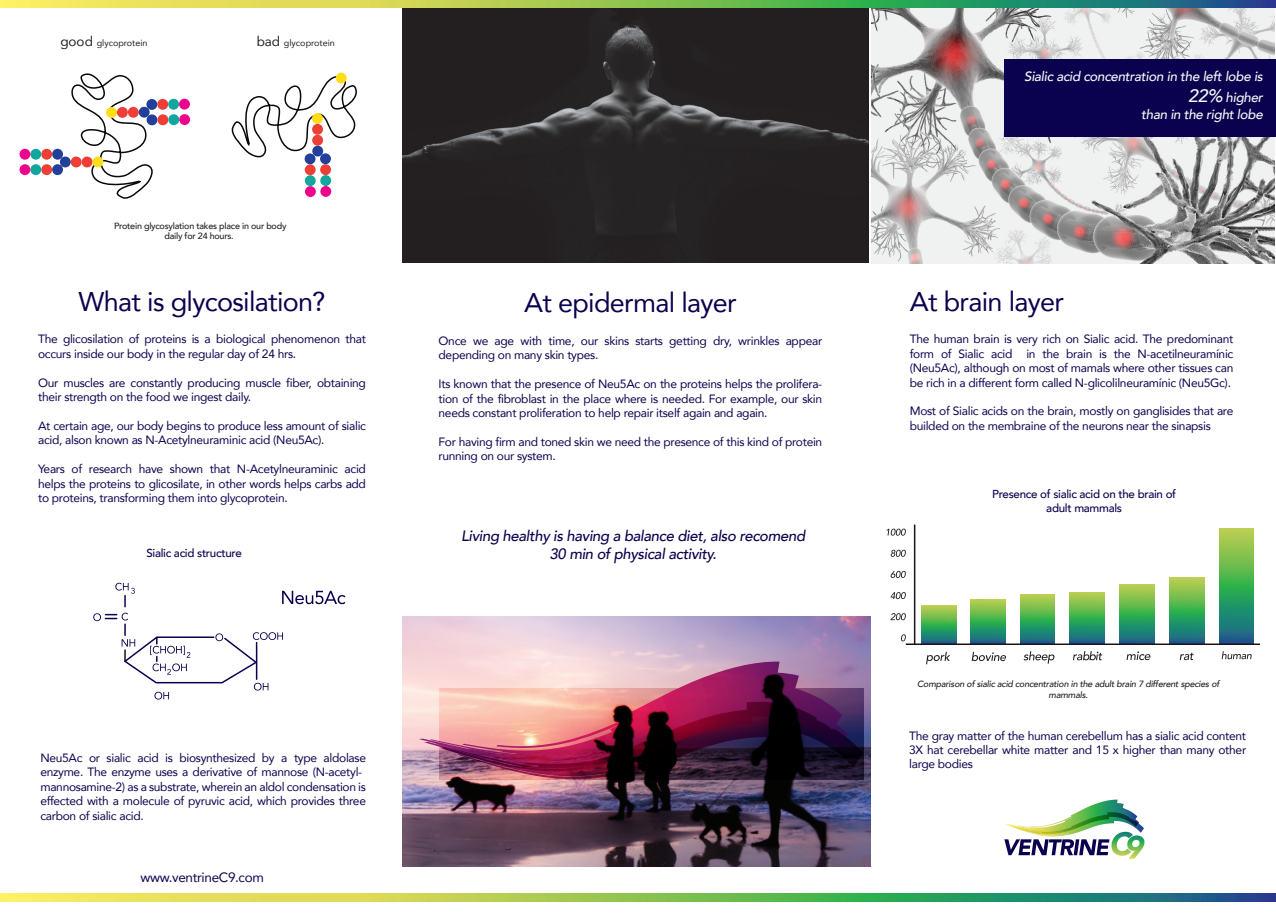
<style>
.page{position:relative;width:1276px;height:915px;background:#fff}
.page>*{position:absolute;margin:0;border:0;box-sizing:border-box;transform-origin:0 0}
.t1{font:27px "Avenir";letter-spacing:-.025em;color:#0a024e}
.t2{font:italic 500 15px/18px "Avenir";letter-spacing:-.025em;color:#0a024e;text-align:center}
.t3{font:italic 500 13.5px/21.6px "Avenir";letter-spacing:-.025em;color:#f6f8f8;text-align:right}
.t4{font:13.5px "Avenir";letter-spacing:-.025em;color:#0a024e}
.t5{font:12px/14.4px "Avenir";letter-spacing:-.025em;color:#0a024e}
.t6{font:500 11.55px/14px "Avenir";letter-spacing:-.025em;color:#0a024e;text-align:center}
.t7{font:italic 500 9px/10.8px "Avenir";letter-spacing:-.025em;color:#231f20;text-align:center}
.t8{font:500 9px/10.8px "Avenir";letter-spacing:-.025em;color:#231f20;text-align:center}
.t9{font:9px "Avenir";color:#231f20}
.s1{font-size:13.5px}
.s2{font-size:18px}
</style>
<div class="page">
<svg style="left:1004px;top:799px;width:140px;height:59px"></svg>
<svg style="left:0;top:893px;width:1276px;height:8px"></svg>
<svg style="left:69px;top:73px;width:90px;height:126px"></svg>
<div style="left:117px;top:107px;width:11px;height:11px;background:#ee3e35;border-radius:50%"></div>
<div style="left:128px;top:107px;width:11px;height:11px;background:#ee3e35;border-radius:50%"></div>
<div style="left:139px;top:107px;width:11px;height:11px;background:#223f99;border-radius:50%"></div>
<div style="left:147px;top:114px;width:10px;height:11px;background:#223f99;border-radius:50%"></div>
<div style="left:146px;top:99px;width:11px;height:11px;background:#223f99;border-radius:50%"></div>
<div style="left:157px;top:114px;width:11px;height:11px;background:#ee3e35;border-radius:50%"></div>
<div style="left:157px;top:99px;width:11px;height:11px;background:#ee3e35;border-radius:50%"></div>
<div style="left:168px;top:114px;width:11px;height:11px;background:#12a79d;border-radius:50%"></div>
<div style="left:168px;top:99px;width:11px;height:11px;background:#12a79d;border-radius:50%"></div>
<div style="left:179px;top:114px;width:11px;height:11px;background:#ed028c;border-radius:50%"></div>
<div style="left:179px;top:99px;width:11px;height:11px;background:#ed028c;border-radius:50%"></div>
<div style="left:106px;top:107px;width:11px;height:11px;background:#ffdd17;border-radius:50%"></div>
<div style="left:82px;top:156px;width:11px;height:11px;background:#ee3e35;border-radius:50%"></div>
<div style="left:71px;top:156px;width:11px;height:11px;background:#ee3e35;border-radius:50%"></div>
<div style="left:60px;top:156px;width:11px;height:11px;background:#223f99;border-radius:50%"></div>
<div style="left:52px;top:149px;width:11px;height:11px;background:#223f99;border-radius:50%"></div>
<div style="left:52px;top:164px;width:11px;height:11px;background:#223f99;border-radius:50%"></div>
<div style="left:41px;top:149px;width:11px;height:11px;background:#ee3e35;border-radius:50%"></div>
<div style="left:41px;top:164px;width:11px;height:11px;background:#ee3e35;border-radius:50%"></div>
<div style="left:30px;top:149px;width:11px;height:11px;background:#12a79d;border-radius:50%"></div>
<div style="left:30px;top:164px;width:11px;height:11px;background:#12a79d;border-radius:50%"></div>
<div style="left:20px;top:149px;width:10px;height:11px;background:#ed028c;border-radius:50%"></div>
<div style="left:20px;top:164px;width:10px;height:11px;background:#ed028c;border-radius:50%"></div>
<div style="left:93px;top:156px;width:10px;height:11px;background:#ffdd17;border-radius:50%"></div>
<svg style="left:231px;top:73px;width:126px;height:90px"></svg>
<div style="left:312px;top:124px;width:11px;height:11px;background:#ee3e35;border-radius:50%"></div>
<div style="left:312px;top:135px;width:11px;height:11px;background:#ee3e35;border-radius:50%"></div>
<div style="left:312px;top:145px;width:11px;height:11px;background:#223f99;border-radius:50%"></div>
<div style="left:305px;top:153px;width:10px;height:11px;background:#223f99;border-radius:50%"></div>
<div style="left:320px;top:153px;width:11px;height:11px;background:#223f99;border-radius:50%"></div>
<div style="left:305px;top:164px;width:11px;height:11px;background:#ee3e35;border-radius:50%"></div>
<div style="left:320px;top:164px;width:11px;height:11px;background:#ee3e35;border-radius:50%"></div>
<div style="left:305px;top:175px;width:11px;height:11px;background:#12a79d;border-radius:50%"></div>
<div style="left:320px;top:175px;width:11px;height:11px;background:#12a79d;border-radius:50%"></div>
<div style="left:305px;top:186px;width:11px;height:11px;background:#ed028c;border-radius:50%"></div>
<div style="left:320px;top:186px;width:11px;height:11px;background:#ed028c;border-radius:50%"></div>
<div style="left:312px;top:113px;width:11px;height:11px;background:#ffdd17;border-radius:50%"></div>
<div style="left:336px;top:73px;width:11px;height:10px;background:#ffdd17;border-radius:50%"></div>
<img style="left:872px;top:8px;width:403px;height:256px">
<div style="left:1003px;top:59px;width:273px;height:78px;background:#0a024e"></div>
<img style="left:402px;top:8px;width:467px;height:254px">
<img style="left:402px;top:616px;width:468px;height:249px">
<img style="left:418px;top:661px;width:445px;height:118px">
<svg style="left:1221px;top:651px;width:30px;height:8px"></svg>
<svg style="left:1180px;top:652px;width:13px;height:7px"></svg>
<svg style="left:1126px;top:651px;width:24px;height:9px"></svg>
<svg style="left:1073px;top:651px;width:29px;height:9px"></svg>
<svg style="left:1023px;top:651px;width:31px;height:12px"></svg>
<svg style="left:971px;top:651px;width:35px;height:10px"></svg>
<svg style="left:926px;top:651px;width:24px;height:13px"></svg>
<svg style="left:922px;top:605px;width:34px;height:38px"></svg>
<svg style="left:970px;top:599px;width:35px;height:44px"></svg>
<svg style="left:1020px;top:594px;width:35px;height:49px"></svg>
<svg style="left:1070px;top:592px;width:34px;height:51px"></svg>
<svg style="left:1120px;top:584px;width:34px;height:59px"></svg>
<svg style="left:1169px;top:577px;width:35px;height:66px"></svg>
<svg style="left:1219px;top:528px;width:34px;height:115px"></svg>
<svg style="left:886px;top:528px;width:20px;height:7px"></svg>
<svg style="left:890px;top:549px;width:16px;height:7px"></svg>
<svg style="left:890px;top:570px;width:16px;height:7px"></svg>
<svg style="left:890px;top:592px;width:16px;height:7px"></svg>
<svg style="left:890px;top:613px;width:16px;height:7px"></svg>
<svg style="left:901px;top:634px;width:5px;height:7px"></svg>
<hr style="left:906px;top:643px;width:354px;height:1px;background:#1a1415">
<hr style="left:914px;top:524px;width:1px;height:120px;background:#1a1415">
<svg style="left:0;top:0;width:1276px;height:8px"></svg>
<svg style="left:282px;top:590px;width:63px;height:14px"></svg>
<svg style="left:154px;top:691px;width:15px;height:8px"></svg>
<svg style="left:215px;top:632px;width:68px;height:58px"></svg>
<svg style="left:93px;top:612px;width:97px;height:72px"></svg>
<hr style="left:157px;top:636px;width:57px;height:1px;background:#0a024e">
<hr style="left:157px;top:681px;width:65px;height:2px;background:#0a024e">
<svg style="left:115px;top:582px;width:20px;height:24px"></svg>
<p class="t9" style="left:60px;top:36px;width:89px"><span class="s1">good</span> glycoprotein</p>
<p class="t9" style="left:257px;top:36px;width:80px"><span class="s1">bad</span> glycoprotein</p>
<p class="t8" style="left:114px;top:219px;width:174px">Protein glycosylation takes place in our body daily for 24 hours.</p>
<h1 class="t1" style="left:79px;top:280px;width:248px">What is glycosilation?</h1>
<p class="t5" style="left:38px;top:331px;width:329px">The glicosilation of proteins is a biological phenomenon that occurs inside our body in the regular day of 24 hrs.</p>
<p class="t5" style="left:38px;top:375px;width:329px">Our muscles are constantly producing muscle fiber, obtaining their strength on the food we ingest daily.</p>
<p class="t5" style="left:38px;top:418px;width:329px">At certain age, our body begins to produce less amount of sialic acid, alson known as N-Acetylneuraminic acid (Neu5Ac).</p>
<p class="t5" style="left:38px;top:461px;width:329px;text-align:justify">Years of research have shown that N-Acetylneuraminic acid helps the proteins to glicosilate, in other words helps carbs add to proteins, transforming them into glycoprotein.</p>
<p class="t6" style="left:146px;top:545px;width:97px">Sialic acid structure</p>
<h1 class="t1" style="left:524px;top:281px;width:214px">At epidermal layer</h1>
<p class="t5" style="left:438px;top:333px;width:385px">Once we age with time, our skins starts getting dry, wrinkles appear depending on many skin types.</p>
<p class="t5" style="left:438px;top:376px;width:385px;text-align:justify">Its known that the presence of Neu5Ac on the proteins helps the prolifera&shy;tion of the fibroblast in the place where is needed. For example, our skin needs constant proliferation to help repair itself again and again.</p>
<p class="t5" style="left:438px;top:434px;width:385px">For having firm and toned skin we need the presence of this kind of protein running on our system.</p>
<p class="t2" style="left:461px;top:527px;width:346px">Living healthy is having a balance diet, also recomend<br>30 min of physical activity.</p>
<p class="t5" style="left:40px;top:750px;width:327px">Neu5Ac or sialic acid is biosynthesized by a type aldolase enzyme. The enzyme uses a derivative of mannose (N-acetyl&shy;mannosamine-2) as a substrate, wherein an aldol condensation is effected with a molecule of pyruvic acid, which provides three carbon of sialic acid.</p>
<p class="t4" style="left:141px;top:866px;width:125px">www.ventrineC9.com</p>
<p class="t3" style="left:1024px;top:65px;width:240px">Sialic acid concentration in the left lobe is<br><span class="s2">22%</span> higher</p>
<p class="t3" style="left:1141px;top:103px;width:123px">than in the right lobe</p>
<h1 class="t1" style="left:909px;top:280px;width:156px">At brain layer</h1>
<p class="t5" style="left:909px;top:331px;width:325px;text-align:justify">The human brain is very rich on Sialic acid. The predominant form of Sialic acid in the brain is the N-acetilneuramínic (Neu5Ac), although on most of mamals where other tissues can be rich in a different form called N-glicolilneuramínic (Neu5Gc).</p>
<p class="t5" style="left:909px;top:403px;width:325px">Most of Sialic acids on the brain, mostly on ganglisides that are builded on the membraine of the neurons near the sinapsis</p>
<p class="t6" style="left:992px;top:486px;width:185px">Presence of sialic acid on the brain of adult mammals</p>
<p class="t7" style="left:917px;top:678px;width:304px">Comparison of sialic acid concentration in the adult brain 7 different species of mammals.</p>
<p class="t5" style="left:909px;top:727px;width:338px;text-align:justify">The gray matter of the human cerebellum has a sialic acid content 3X hat cerebellar white matter and 15 x higher than many other large bodies</p>
</div>
